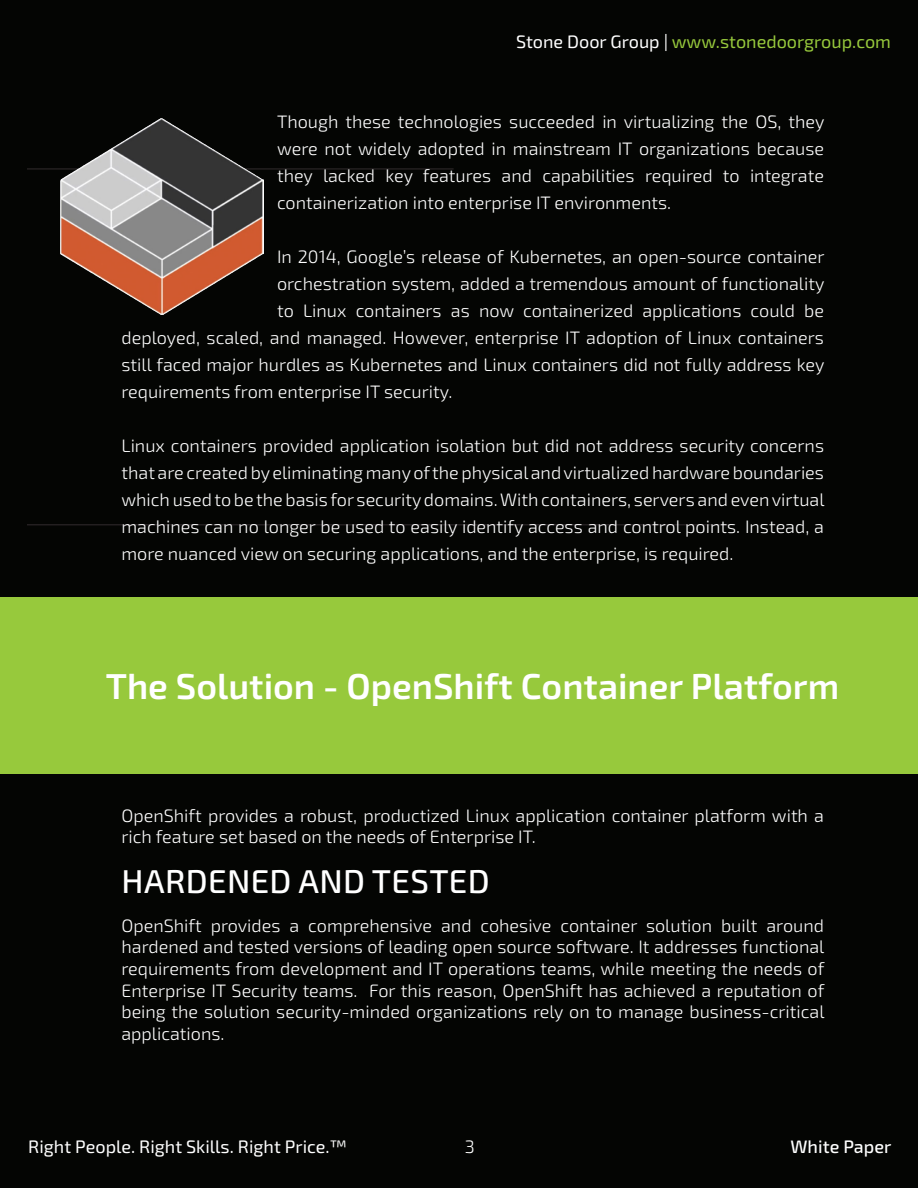
<style>
.page{position:relative;width:918px;height:1188px;background:#040503}
.page>*{position:absolute;margin:0;border:0;box-sizing:border-box;transform-origin:0 0}
.t1{font:600 36px "Exo 2.0";color:#fff}
.t2{font:500 33px "Exo 2.0";letter-spacing:.01em;color:#fff}
.t3{font:300 18px/27px "Exo 2.0";color:#fff;text-align:justify}
.t4{font:18px "Exo 2.0";color:#97c93c}
.t5{font:18px "Exo 2.0";color:#fff}
.t6{font:500 18px "Exo 2.0";color:#fff}
.s1{color:#fff}
</style>
<div class="page">
<hr style="left:27px;top:524px;width:702px;height:1px;background:#231f20">
<hr style="left:27px;top:168px;width:427px;height:2px;background:#231f20">
<img style="left:60px;top:118px;width:204px;height:196px">
<div style="left:0;top:597px;width:918px;height:177px;background:#97c93c"></div>
<p class="t4" style="left:516px;top:31px;width:376px"><span class="s1">Stone Door Group |</span> www.stonedoorgroup.com</p>
<p class="t3" style="left:277px;top:108px;width:549px">Though these technologies succeeded in virtualizing the OS, they were not widely adopted in mainstream IT organizations because they lacked key features and capabilities required to integrate containerization into enterprise IT environments.</p>
<p class="t3" style="left:277px;top:243px;width:549px">In 2014, Google’s release of Kubernetes, an open-source container</p>
<p class="t3" style="left:277px;top:270px;width:549px">orchestration system, added a tremendous amount of functionality</p>
<p class="t3" style="left:277px;top:297px;width:548px">to Linux containers as now containerized applications could be</p>
<p class="t3" style="left:122px;top:324px;width:704px">deployed, scaled, and managed. However, enterprise IT adoption of Linux containers</p>
<p class="t3" style="left:122px;top:351px;width:704px">still faced major hurdles as Kubernetes and Linux containers did not fully address key</p>
<p class="t3" style="left:122px;top:378px;width:332px">requirements from enterprise IT security.</p>
<p class="t3" style="left:122px;top:432px;width:705px">Linux containers provided application isolation but did not address security concerns that are created by eliminating many of the physical and virtualized hardware boundaries which used to be the basis for security domains. With containers, servers and even virtual machines can no longer be used to easily identify access and control points. Instead, a more nuanced view on securing applications, and the enterprise, is required.</p>
<p class="t1" style="left:106px;top:665px;width:735px">The Solution - OpenShift Container Platform</p>
<p class="t3" style="left:122px;top:805px;width:704px;line-height:21.6px">OpenShift provides a robust, productized Linux application container platform with a rich feature set based on the needs of Enterprise IT.</p>
<p class="t2" style="left:122px;top:862px;width:370px">HARDENED AND TESTED</p>
<p class="t3" style="left:122px;top:915px;width:705px;line-height:21.6px">OpenShift provides a comprehensive and cohesive container solution built around hardened and tested versions of leading open source software. It addresses functional requirements from development and IT operations teams, while meeting the needs of Enterprise IT Security teams. For this reason, OpenShift has achieved a reputation of being the solution security-minded organizations rely on to manage business-critical applications.</p>
<p class="t5" style="left:28px;top:1136px;width:320px">Right People. Right Skills. Right Price.™</p>
<p class="t3" style="left:465px;top:1134px;width:11px">3</p>
<p class="t6" style="left:791px;top:1136px;width:102px">White Paper</p>
</div>
